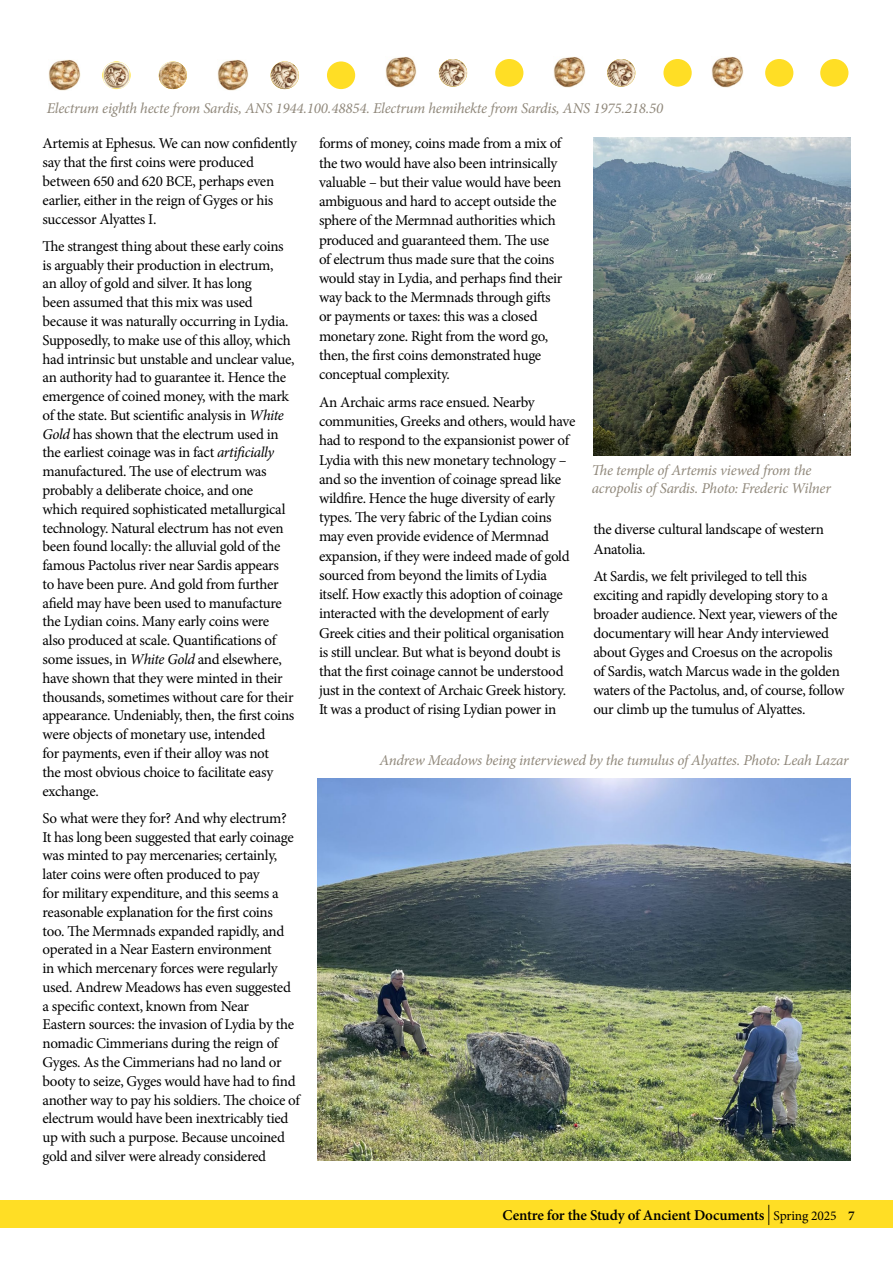
<style>
.page{position:relative;width:893px;height:1263px;background:#fff}
.page>*{position:absolute;margin:0;border:0;box-sizing:border-box;transform-origin:0 0}
.Body_text{font:15px/18.8px "Minion Pro";letter-spacing:-.025em;color:#000}
.t1{font:italic 15px/17.2px "Minion Pro";letter-spacing:-.015em;color:#90887b}
.t2{font:600 15px "Minion Pro";letter-spacing:-.01em;color:#000}
.s1{font-style:italic}
.s2{font-weight:400;font-size:20.25px}
.s3{font-weight:400;font-size:13.5px}
.s4{font-size:13.5px}
</style>
<div class="page">
<img style="left:318px;top:778px;width:533px;height:383px">
<img style="left:49px;top:59px;width:31px;height:31px">
<img style="left:385px;top:57px;width:32px;height:31px">
<img style="left:217px;top:59px;width:32px;height:31px">
<img style="left:554px;top:57px;width:31px;height:31px">
<img style="left:712px;top:57px;width:31px;height:31px">
<svg style="left:102px;top:61px;width:29px;height:28px"></svg>
<img style="left:103px;top:62px;width:27px;height:26px">
<img style="left:439px;top:59px;width:28px;height:28px;border-radius:14px">
<img style="left:271px;top:61px;width:28px;height:28px;border-radius:14px">
<img style="left:607px;top:59px;width:28px;height:28px;border-radius:14px">
<div style="left:765px;top:59px;width:28px;height:28px;background:#ffde25;border-radius:50%"></div>
<div style="left:820px;top:59px;width:28px;height:28px;background:#ffde25;border-radius:50%"></div>
<img style="left:159px;top:61px;width:28px;height:28px;border-radius:14px">
<div style="left:495px;top:59px;width:28px;height:28px;background:#ffde25;border-radius:50%"></div>
<div style="left:327px;top:61px;width:28px;height:28px;background:#ffde25;border-radius:50%"></div>
<div style="left:663px;top:59px;width:29px;height:28px;background:#ffde25;border-radius:50%"></div>
<img style="left:593px;top:137px;width:258px;height:318px">
<div style="left:0;top:1200px;width:893px;height:28px;background:#ffde25"></div>
<p class="t1" style="left:47px;top:100px;width:618px">Electrum eighth hecte from Sardis, ANS 1944.100.48854. Electrum hemihekte from Sardis, ANS 1975.218.50</p>
<p class="Body_text" style="left:43px;top:134px;width:256px">Artemis at Ephesus. We can now confidently say that the first coins were produced between 650 and 620 BCE, perhaps even earlier, either in the reign of Gyges or his successor Alyattes I.</p>
<p class="Body_text" style="left:43px;top:237px;width:254px">The strangest thing about these early coins is arguably their production in electrum,<br>an alloy of gold and silver. It has long<br>been assumed that this mix was used because it was naturally occurring in Lydia.<br>Supposedly, to make use of this alloy, which had intrinsic but unstable and unclear value, an authority had to guarantee it. Hence the emergence of coined money, with the mark of the state. But scientific analysis in <span class="s1">White Gold</span> has shown that the electrum used in the earliest coinage was in fact <span class="s1">artificially </span>manufactured. The use of electrum was probably a deliberate choice, and one<br>which required sophisticated metallurgical technology. Natural electrum has not even been found locally: the alluvial gold of the famous Pactolus river near Sardis appears<br>to have been pure. And gold from further afield may have been used to manufacture the Lydian coins. Many early coins were also produced at scale. Quantifications of some issues, in <span class="s1">White Gold</span> and elsewhere, have shown that they were minted in their thousands, sometimes without care for their appearance. Undeniably, then, the first coins were objects of monetary use, intended<br>for payments, even if their alloy was not<br>the most obvious choice to facilitate easy exchange.</p>
<p class="Body_text" style="left:43px;top:809px;width:259px">So what were they for? And why electrum?<br>It has long been suggested that early coinage was minted to pay mercenaries; certainly, later coins were often produced to pay<br>for military expenditure, and this seems a reasonable explanation for the first coins<br>too. The Mermnads expanded rapidly, and operated in a Near Eastern environment<br>in which mercenary forces were regularly used. Andrew Meadows has even suggested a specific context, known from Near<br>Eastern sources: the invasion of Lydia by the nomadic Cimmerians during the reign of Gyges. As the Cimmerians had no land or booty to seize, Gyges would have had to find another way to pay his soldiers. The choice of electrum would have been inextricably tied up with such a purpose. Because uncoined gold and silver were already considered</p>
<p class="Body_text" style="left:319px;top:134px;width:245px;line-height:19.2px">forms of money, coins made from a mix of the two would have also been intrinsically valuable – but their value would have been ambiguous and hard to accept outside the sphere of the Mermnad authorities which produced and guaranteed them. The use of electrum thus made sure that the coins would stay in Lydia, and perhaps find their way back to the Mermnads through gifts or payments or taxes: this was a closed monetary zone. Right from the word go, then, the first coins demonstrated huge conceptual complexity.</p>
<p class="Body_text" style="left:319px;top:392px;width:258px;line-height:19.2px">An Archaic arms race ensued. Nearby communities, Greeks and others, would have had to respond to the expansionist power of Lydia with this new monetary technology – and so the invention of coinage spread like wildfire. Hence the huge diversity of early types. The very fabric of the Lydian coins may even provide evidence of Mermnad expansion, if they were indeed made of gold sourced from beyond the limits of Lydia itself. How exactly this adoption of coinage interacted with the development of early Greek cities and their political organisation is still unclear. But what is beyond doubt is that the first coinage cannot be understood just in the context of Archaic Greek history.<br>It was a product of rising Lydian power in</p>
<p class="t1" style="left:592px;top:462px;width:241px">The temple of Artemis viewed from the acropolis of Sardis. Photo: Frederic Wilner</p>
<p class="Body_text" style="left:593px;top:520px;width:232px">the diverse cultural landscape of western<br>Anatolia.</p>
<p class="Body_text" style="left:593px;top:567px;width:252px">At Sardis, we felt privileged to tell this exciting and rapidly developing story to a broader audience. Next year, viewers of the documentary will hear Andy interviewed about Gyges and Croesus on the acropolis of Sardis, watch Marcus wade in the golden waters of the Pactolus, and, of course, follow our climb up the tumulus of Alyattes.</p>
<p class="t1" style="left:379px;top:752px;width:471px">Andrew Meadows being interviewed by the tumulus of Alyattes. Photo: Leah Lazar</p>
<p class="t2" style="left:503px;top:1204px;width:354px">Centre for the Study of Ancient Documents <span class="s2">|</span> <span class="s3">Spring 2025</span> <span class="s4">7</span></p>
</div>
